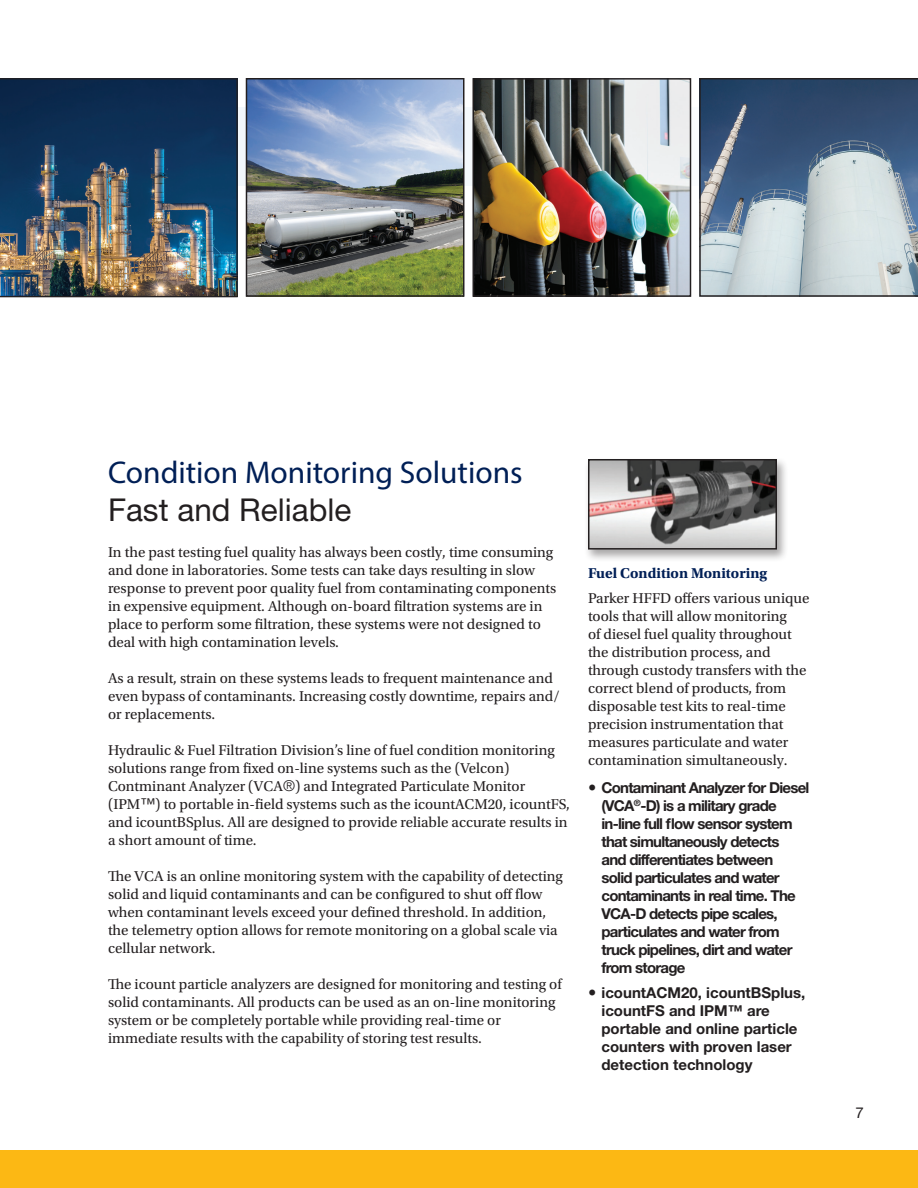
<style>
.page{position:relative;width:918px;height:1188px;background:#fff}
.page>*{position:absolute;margin:0;border:0;box-sizing:border-box;transform-origin:0 0}
.t1{font:31.5px "Myriad Pro";color:#001f56}
.t2{font:31.5px "Helvetica Neue LT Std";color:#231f20}
.Article_-_Body{font:15px/18px "Utopia Std";color:#231f20}
.t3{font:700 15px/18px "Helvetica Neue LT Std";letter-spacing:-.05em;color:#231f20}
.t4{font:700 15px/18px "Helvetica Neue LT Std";color:#231f20}
.Section_-_Title{font:700 15px "Utopia Std";color:#001f56}
.t5{font:15px "Helvetica Neue LT Std";color:#231f20}
.s1{font-family:"Helvetica Neue LT Std";font-weight:300}
.s2{font-family:"Helvetica Neue LT Std"}
</style>
<div class="page">
<div style="left:0;top:1150px;width:918px;height:38px;background:#fcb814"></div>
<div style="left:584px;top:457px;width:204px;height:106px;background:#231f20;opacity:.4"></div>
<img style="left:591px;top:462px;width:183px;height:85px">
<div style="left:588px;top:459px;width:189px;height:91px;border:2px solid #231f20"></div>
<svg style="left:238px;top:108px;width:454px;height:78px"></svg>
<img style="left:248px;top:80px;width:214px;height:215px">
<div style="left:246px;top:78px;width:218px;height:219px;border:1px solid #231f20"></div>
<svg style="left:699px;top:78px;width:219px;height:219px;background:#8194a6"></svg>
<img style="left:475px;top:80px;width:214px;height:215px">
<div style="left:473px;top:78px;width:218px;height:219px;border:1px solid #231f20"></div>
<img style="left:0;top:78px;width:238px;height:219px">
<p class="t1" style="left:108px;top:453px;width:416px">Condition Monitoring Solutions</p>
<p class="t2" style="left:108px;top:491px;width:245px">Fast and Reliable</p>
<p class="Article_-_Body" style="left:108px;top:544px;width:450px">In the past testing fuel quality has always been costly, time consuming and done in laboratories. Some tests can take days resulting in slow response to prevent poor quality fuel from contaminating components in expensive equipment. Although on-board filtration systems are in place to perform some filtration, these systems were not designed to deal with high contamination levels.</p>
<p class="Article_-_Body" style="left:108px;top:670px;width:453px">As a result, strain on these systems leads to frequent maintenance and even bypass of contaminants. Increasing costly downtime, repairs and/ or replacements.</p>
<p class="Article_-_Body" style="left:108px;top:742px;width:464px">Hydraulic &amp; Fuel Filtration Division’s line of fuel condition monitoring solutions range from fixed on-line systems such as the (Velcon)<br>Contminant Analyzer (VCA<span class="s1">®</span>) and Integrated Particulate Monitor (IPM<span class="s2">™</span>) to portable in-field systems such as the icountACM20, icountFS, and icountBSplus. All are designed to provide reliable accurate results in a short amount of time.</p>
<p class="Article_-_Body" style="left:108px;top:868px;width:457px">The VCA is an online monitoring system with the capability of detecting solid and liquid contaminants and can be configured to shut off flow when contaminant levels exceed your defined threshold. In addition, the telemetry option allows for remote monitoring on a global scale via cellular network.</p>
<p class="Article_-_Body" style="left:108px;top:976px;width:455px">The icount particle analyzers are designed for monitoring and testing of solid contaminants. All products can be used as an on-line monitoring system or be completely portable while providing real-time or immediate results with the capability of storing test results.</p>
<p class="Section_-_Title" style="left:588px;top:564px;width:181px">Fuel Condition Monitoring</p>
<p class="Article_-_Body" style="left:588px;top:589px;width:223px">Parker HFFD offers various unique tools that will allow monitoring<br>of diesel fuel quality throughout the distribution process, and through custody transfers with the correct blend of products, from disposable test kits to real-time precision instrumentation that measures particulate and water contamination simultaneously.</p>
<p class="t3" style="left:602px;top:779px;width:210px">Contaminant Analyzer for Diesel (VCA<sup>®</sup>-D) is a military grade in-line full flow sensor system that simultaneously detects<br>and differentiates between<br>solid particulates and water contaminants in real time. The<br>VCA-D detects pipe scales, particulates and water from truck pipelines, dirt and water from storage</p>
<p class="t4" style="left:602px;top:984px;width:205px">icountACM20, icountBSplus, icountFS and IPM™ are portable and online particle counters with proven laser detection technology</p>
<p class="t5" style="left:856px;top:1103px;width:10px">7</p>
</div>
